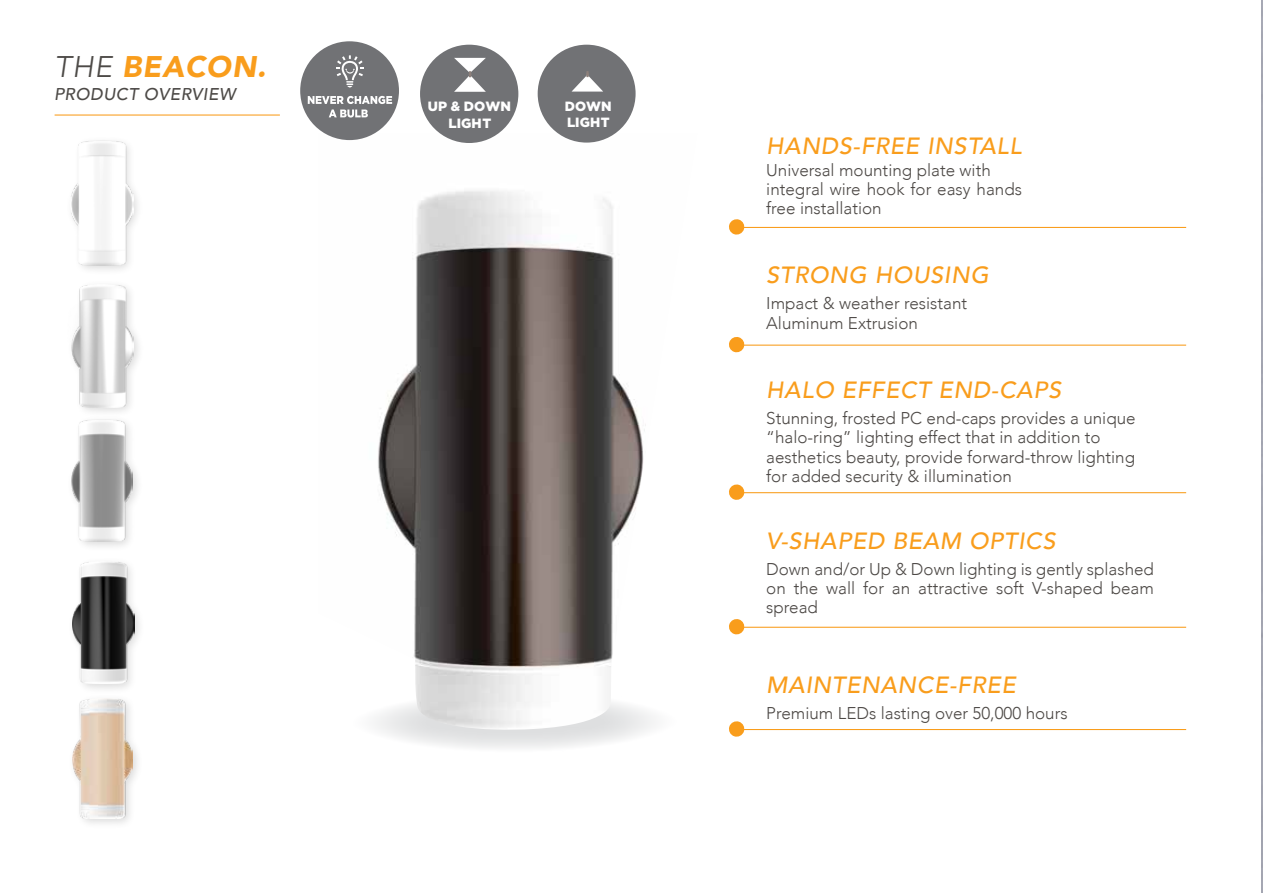
<style>
.page{position:relative;width:1263px;height:893px;background:#fff}
.page>*{position:absolute;margin:0;border:0;box-sizing:border-box;transform-origin:0 0}
.t1{font:italic 900 29.85px "Avenir";letter-spacing:.03em;color:#f99d1c}
.t2{font:italic 500 23.4px "Avenir";letter-spacing:.03em;color:#f99d1c}
.t3{font:300 17.1px/19.2px "Avenir";color:#4d4946}
.t4{font:italic 500 17.1px "Avenir";letter-spacing:.03em;color:#4d4a47}
.t5{font:900 13.5px/16.2px "Gotham";color:#fff;text-align:center}
.t6{font:900 13.35px/16px "Gotham";color:#fff}
.s1{font-weight:300;color:#4d4a47}
</style>
<div class="page">
<svg style="left:343px;top:685px;width:344px;height:75px"></svg>
<img style="left:324px;top:133px;width:363px;height:598px">
<hr style="left:55px;top:115px;width:225px;height:1px;background:#f99d1c">
<hr style="left:737px;top:227px;width:449px;height:1px;background:#f99d1c">
<svg style="left:729px;top:219px;width:16px;height:16px"></svg>
<hr style="left:737px;top:345px;width:449px;height:1px;background:#f99d1c">
<svg style="left:729px;top:337px;width:16px;height:16px"></svg>
<hr style="left:737px;top:492px;width:449px;height:1px;background:#f99d1c">
<svg style="left:729px;top:484px;width:16px;height:16px"></svg>
<hr style="left:737px;top:627px;width:449px;height:1px;background:#f99d1c">
<svg style="left:729px;top:619px;width:16px;height:16px"></svg>
<hr style="left:737px;top:729px;width:449px;height:1px;background:#f99d1c">
<svg style="left:729px;top:721px;width:16px;height:16px"></svg>
<div style="left:300px;top:41px;width:99px;height:99px;background:#717275;border-radius:50%"></div>
<svg style="left:308px;top:96px;width:84px;height:22px"></svg>
<svg style="left:336px;top:55px;width:28px;height:33px"></svg>
<div style="left:62px;top:279px;width:82px;height:139px;background:#000;opacity:.14"></div>
<img style="left:62px;top:284px;width:72px;height:123px">
<div style="left:66px;top:135px;width:78px;height:141px;background:#000;opacity:.14"></div>
<img style="left:71px;top:140px;width:62px;height:125px">
<div style="left:67px;top:415px;width:76px;height:138px;background:#000;opacity:.14"></div>
<img style="left:72px;top:420px;width:61px;height:122px">
<div style="left:68px;top:556px;width:77px;height:139px;background:#000;opacity:.14"></div>
<img style="left:73px;top:561px;width:61px;height:123px">
<div style="left:68px;top:694px;width:76px;height:136px;background:#000;opacity:.14"></div>
<img style="left:73px;top:699px;width:60px;height:119px">
<div style="left:420px;top:45px;width:98px;height:98px;background:#717275;border-radius:50%"></div>
<svg style="left:454px;top:58px;width:32px;height:34px"></svg>
<div style="left:538px;top:45px;width:98px;height:98px;background:#717275;border-radius:50%"></div>
<svg style="left:571px;top:71px;width:32px;height:21px"></svg>
<img style="left:1262px;top:0;width:1px;height:893px">
<h1 class="t1" style="left:54px;top:42px;width:213px"><span class="s1">THE</span> BEACON.</h1>
<p class="t4" style="left:54px;top:84px;width:183px">PRODUCT OVERVIEW</p>
<p class="t5" style="left:428px;top:98px;width:91px">UP &amp; DOWNN<br>LIGHT</p>
<p class="t6" style="left:565px;top:98px;width:48px">DOWN<br>LIGHT</p>
<h2 class="t2" style="left:766px;top:132px;width:257px">HANDS-FREE INSTALL</h2>
<p class="t3" style="left:766px;top:160px;width:257px">Universal mounting plate with integral wire hook for easy hands free installation</p>
<h2 class="t2" style="left:766px;top:261px;width:224px">STRONG HOUSING</h2>
<p class="t3" style="left:766px;top:294px;width:202px">Impact &amp; weather resistant<br>Aluminum Extrusion</p>
<h2 class="t2" style="left:766px;top:376px;width:296px">HALO EFFECT END-CAPS</h2>
<p class="t3" style="left:766px;top:409px;width:371px">Stunning, frosted PC end-caps provides a unique “halo-ring” lighting effect that in addition to aesthetics beauty, provide forward-throw lighting for added security &amp; illumination</p>
<h2 class="t2" style="left:766px;top:527px;width:291px">V-SHAPED BEAM OPTICS</h2>
<p class="t3" style="left:766px;top:559px;width:389px;text-align:justify">Down and/or Up &amp; Down lighting is gently splashed on the wall for an attractive soft V-shaped beam spread</p>
<h2 class="t2" style="left:766px;top:671px;width:251px">MAINTENANCE-FREE</h2>
<p class="t3" style="left:766px;top:704px;width:303px">Premium LEDs lasting over 50,000 hours</p>
</div>
